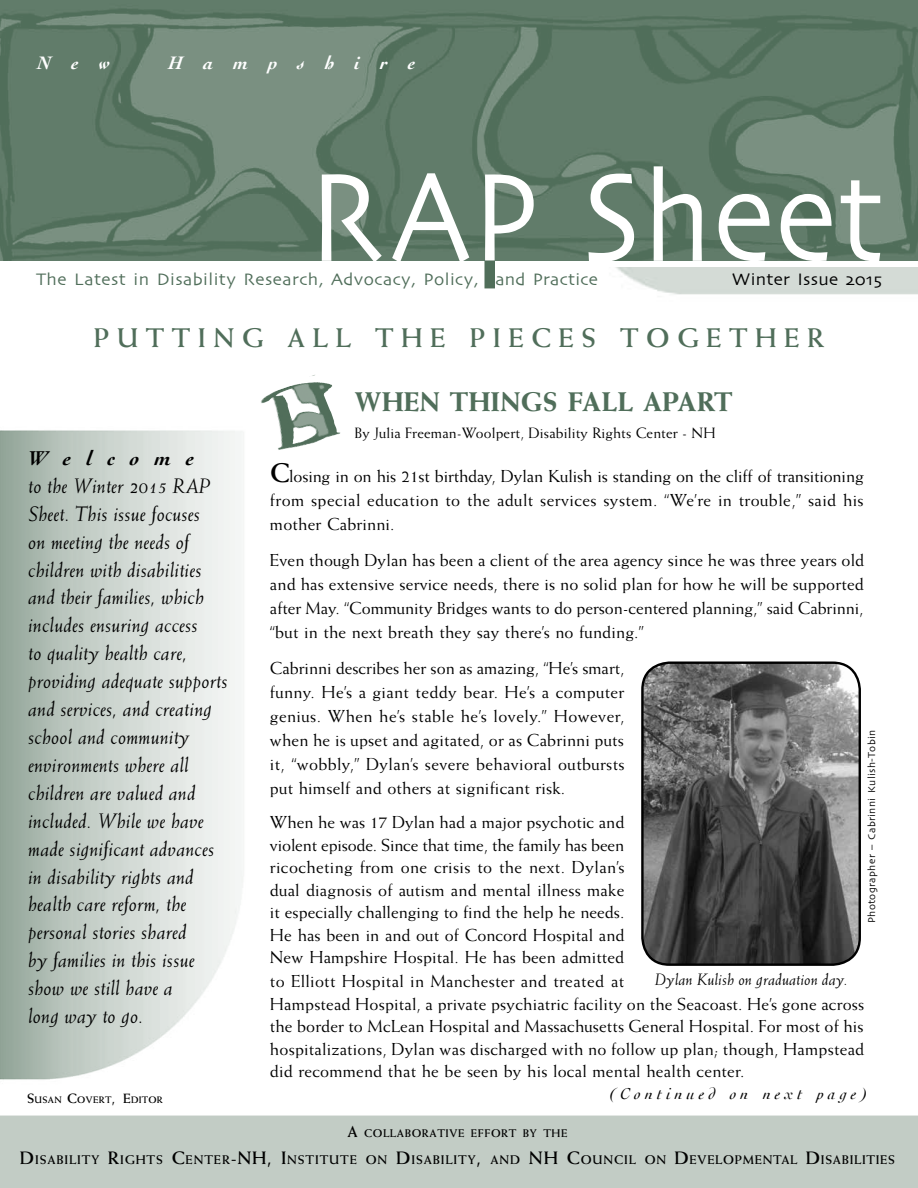
<style>
.page{position:relative;width:918px;height:1188px;background:#fff}
.page>*{position:absolute;margin:0;border:0;box-sizing:border-box;transform-origin:0 0}
.t1{font:132px "Skia CC";letter-spacing:.015em;color:#fff;scale:.9 1}
.t2{font:700 27px "Weiss";letter-spacing:.28em;color:#506e5a}
.t3{font:800 27px "Weiss";letter-spacing:.015em;color:#506e5a}
.t4{font:italic 21px/27.9px "Weiss";letter-spacing:.005em;color:#000}
.t5{font:italic 700 21px "Cochin LT";letter-spacing:.72em;color:#000}
.t6{font:italic 700 18.9px "Cochin LT";letter-spacing:1.065em;color:#fff}
.t7{font:17.4px/22.6px "Weiss";letter-spacing:.01em;color:#000;text-align:justify}
.t8{font:17.4px "Skia CC";letter-spacing:.025em;color:#506e5a}
.t9{font:17.4px "Skia CC";letter-spacing:.015em;color:#000}
.t10{font:italic 16.5px "Weiss";letter-spacing:.005em;color:#000}
.t11{font:italic 16.5px "Cochin LT";letter-spacing:.255em;color:#000}
.t12{font:15px "Weiss";letter-spacing:.01em;color:#000}
.t13{font:700 12.6px "Weiss";letter-spacing:.07em;color:#000}
.t14{font:700 11.1px "Weiss";letter-spacing:.05em;color:#000}
.t15{font:10.5px "Skia CC";letter-spacing:.035em;color:#000}
.t16{font:700 9.45px "Weiss";letter-spacing:.04em;color:#000}
.s1{font-size:13.5px}
.s2{font-weight:700;font-size:27px}
.s3{font-size:15.9px}
.s4{font-size:18px}
</style>
<div class="page">
<div style="left:0;top:1116px;width:918px;height:72px;background:#c2ccc5"></div>
<img style="left:0;top:0;width:918px;height:261px">
<div style="left:484px;top:261px;width:11px;height:27px;background:#506e5a;border:2px solid #506e5a"></div>
<img style="left:261px;top:375px;width:79px;height:75px">
<img style="left:643px;top:663px;width:217px;height:301px">
<div style="left:641px;top:661px;width:220px;height:305px;border:2px solid #000;border-radius:27px"></div>
<p class="t6" style="left:38px;top:51px;width:74px">New</p>
<p class="t6" style="left:169px;top:51px;width:248px">Hampshire</p>
<h1 class="t1" style="left:308px;top:144px;width:642px">RAP Sheet</h1>
<p class="t8" style="left:36px;top:270px;width:564px">The Latest in Disability Research, Advocacy, Policy, and Practice</p>
<p class="t9" style="left:732px;top:270px;width:152px">Winter Issue 2015</p>
<h2 class="t2" style="left:94px;top:321px;width:732px">PUTTING ALL THE PIECES TOGETHER</h2>
<p class="t5" style="left:28px;top:446px;width:167px">Welcome</p>
<p class="t4" style="left:28px;top:472px;width:201px">to the Winter 2015 RAP<br>Sheet. This issue focuses<br>on meeting the needs of children with disabilities and their families, which includes ensuring access<br>to quality health care, providing adequate supports and services, and creating school and community environments where all children are valued and included. While we have made significant advances in disability rights and health care reform, the personal stories shared<br>by families in this issue show we still have a<br>long way to go.</p>
<p class="t16" style="left:27px;top:1094px;width:137px"><span class="s1">S</span>USAN <span class="s1">C</span>OVERT<span class="s1">, E</span>DITOR</p>
<h2 class="t3" style="left:355px;top:385px;width:380px">WHEN THINGS FALL APART</h2>
<p class="t12" style="left:355px;top:424px;width:363px">By Julia Freeman-Woolpert, Disability Rights Center - NH</p>
<p class="t7" style="left:270px;top:463px;width:596px;line-height:24px"><span class="s2">C</span>losing in on his 21st birthday, Dylan Kulish is standing on the cliff of transitioning from special education to the adult services system. “We’re in trouble,” said his mother Cabrinni.</p>
<p class="t7" style="left:270px;top:547px;width:596px;line-height:24px">Even though Dylan has been a client of the area agency since he was three years old and has extensive service needs, there is no solid plan for how he will be supported after May. “Community Bridges wants to do person-centered planning,” said Cabrinni, “but in the next breath they say there’s no funding.”</p>
<p class="t7" style="left:270px;top:655px;width:356px;line-height:24px">Cabrinni describes her son as amazing, “He’s smart, funny. He’s a giant teddy bear. He’s a computer genius. When he’s stable he’s lovely.” However, when he is upset and agitated, or as Cabrinni puts it, “wobbly,” Dylan’s severe behavioral outbursts put himself and others at significant risk.</p>
<p class="t7" style="left:270px;top:811px;width:596px;text-align:left">When he was 17 Dylan had a major psychotic and<br>violent episode. Since that time, the family has been<br>ricocheting from one crisis to the next. Dylan’s<br>dual diagnosis of autism and mental illness make<br>it especially challenging to find the help he needs.<br>He has been in and out of Concord Hospital and<br>New Hampshire Hospital. He has been admitted<br>to Elliott Hospital in Manchester and treated at<br>Hampstead Hospital, a private psychiatric facility on the Seacoast. He’s gone across the border to McLean Hospital and Massachusetts General Hospital. For most of his hospitalizations, Dylan was discharged with no follow up plan; though, Hampstead did recommend that he be seen by his local mental health center.</p>
<p class="t15" style="left:866px;top:923px;width:195px;rotate:-90deg">Photographer – Cabrinni Kulish-Tobin</p>
<p class="t10" style="left:655px;top:970px;width:194px">Dylan Kulish on graduation day.</p>
<p class="t11" style="left:609px;top:1084px;width:261px">(Continued on next page)</p>
<p class="t14" style="left:347px;top:1127px;width:222px"><span class="s3">A</span> COLLABORATIVE EFFORT BY THE</p>
<p class="t13" style="left:20px;top:1152px;width:525px"><span class="s4">D</span>ISABILITY <span class="s4">R</span>IGHTS <span class="s4">C</span>ENTER<span class="s4">-NH, I</span>NSTITUTE ON <span class="s4">D</span>ISABILITY<span class="s4">,</span> AND <span class="s4">NH</span></p>
<p class="t13" style="left:567px;top:1152px;width:330px"><span class="s4">C</span>OUNCIL ON <span class="s4">D</span>EVELOPMENTAL <span class="s4">D</span>ISABILITIES</p>
</div>
